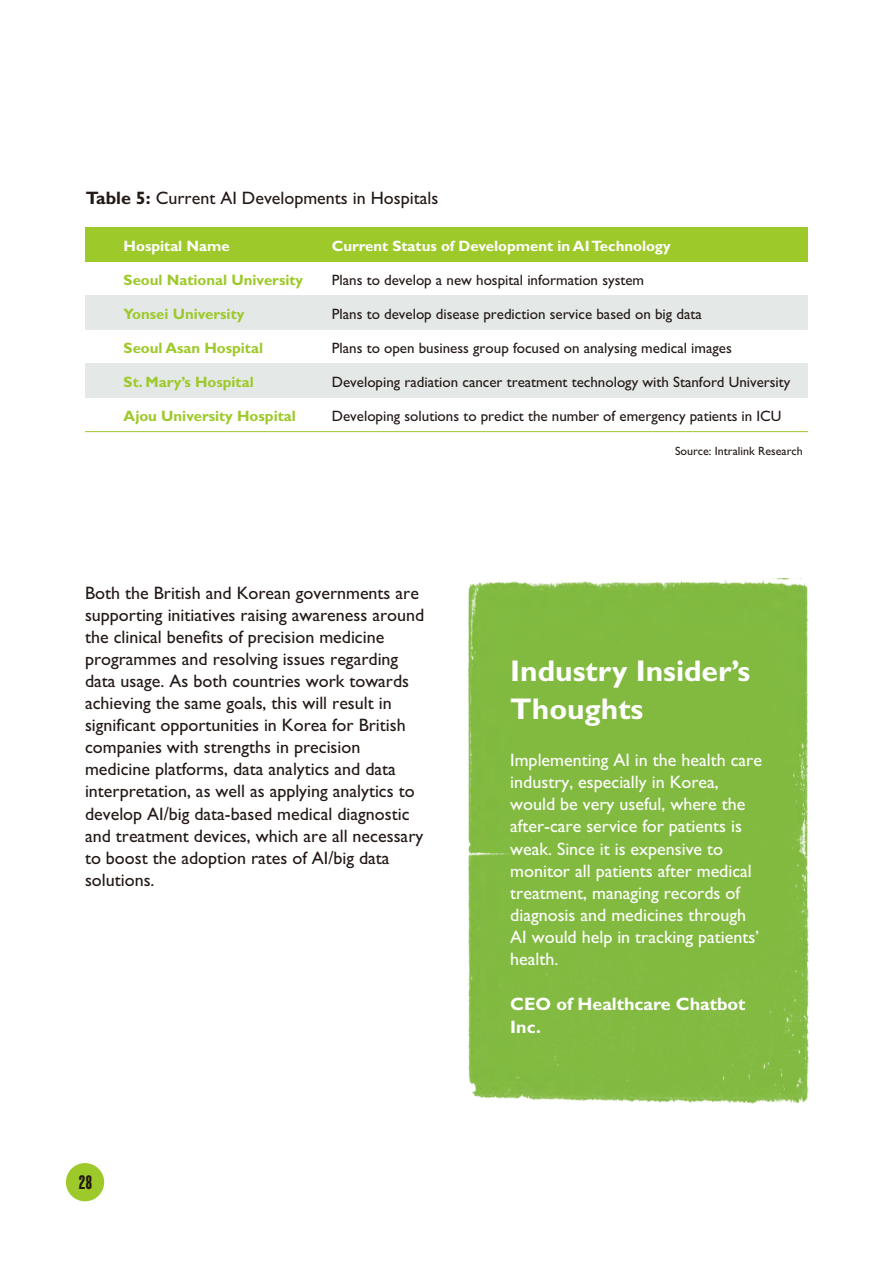
<style>
.page{position:relative;width:893px;height:1263px;background:#fff}
.page>*{position:absolute;margin:0;border:0;box-sizing:border-box;transform-origin:0 0}
.t1{font:700 30px/38.2px "Gill Sans";color:#fff}
.t2{font:18px/22px "Gill Sans";color:#231916}
.t3{font:18px/22px "Gill Sans";color:#fff}
.t4{font:700 18px/23px "Gill Sans";color:#fff}
.t5{font:18px "Daily Tabloid JNL";color:#231916}
.t6{font:15px "Gill Sans";color:#231916}
.t7{font:700 15px "Gill Sans";color:#9ec92a}
.t8{font:700 15px "Gill Sans";color:#fff}
.t9{font:12px "Gill Sans";color:#231916}
.s1{font-weight:700}
</style>
<div class="page">
<div style="left:66px;top:1163px;width:38px;height:38px;background:#9ec92a;border-radius:50%"></div>
<div style="left:467px;top:578px;width:342px;height:526px;background:#82ba41"></div>
<div style="left:85px;top:227px;width:723px;height:34px;background:#9ec92a"></div>
<div style="left:85px;top:296px;width:723px;height:34px;background:#e4e9e8"></div>
<div style="left:85px;top:364px;width:723px;height:34px;background:#e4e9e8"></div>
<hr style="left:85px;top:431px;width:723px;height:1px;background:#9ec92a">
<p class="t2" style="left:86px;top:189px;width:354px"><span class="s1">Table 5:</span> Current AI Developments in Hospitals</p>
<p class="t8" style="left:124px;top:240px;width:108px">Hospital Name</p>
<p class="t7" style="left:124px;top:274px;width:181px">Seoul National University</p>
<p class="t7" style="left:124px;top:308px;width:122px">Yonsei University</p>
<p class="t7" style="left:124px;top:342px;width:141px">Seoul Asan Hospital</p>
<p class="t7" style="left:124px;top:376px;width:132px">St. Mary’s Hospital</p>
<p class="t7" style="left:124px;top:410px;width:174px">Ajou University Hospital</p>
<p class="t8" style="left:332px;top:240px;width:341px">Current Status of Development in AI Technology</p>
<p class="t6" style="left:332px;top:274px;width:314px">Plans to develop a new hospital information system</p>
<p class="t6" style="left:332px;top:308px;width:371px">Plans to develop disease prediction service based on big data</p>
<p class="t6" style="left:332px;top:342px;width:401px">Plans to open business group focused on analysing medical images</p>
<p class="t6" style="left:332px;top:376px;width:460px">Developing radiation cancer treatment technology with Stanford University</p>
<p class="t6" style="left:332px;top:410px;width:451px">Developing solutions to predict the number of emergency patients in ICU</p>
<p class="t9" style="left:675px;top:447px;width:129px">Source: Intralink Research</p>
<p class="t2" style="left:85px;top:583px;width:341px">Both the British and Korean governments are supporting initiatives raising awareness around the clinical benefits of precision medicine programmes and resolving issues regarding data usage. As both countries work towards achieving the same goals, this will result in significant opportunities in Korea for British companies with strengths in precision medicine platforms, data analytics and data interpretation, as well as applying analytics to develop AI/big data-based medical diagnostic and treatment devices, which are all necessary to boost the adoption rates of AI/big data solutions.</p>
<p class="t5" style="left:78px;top:1174px;width:15px">28</p>
<h1 class="t1" style="left:510px;top:655px;width:241px">Industry Insider’s<br>Thoughts</h1>
<p class="t3" style="left:510px;top:751px;width:253px">Implementing AI in the health care industry, especially in Korea, would be very useful, where the after-care service for patients is weak. Since it is expensive to monitor all patients after medical treatment, managing records of diagnosis and medicines through<br>AI would help in tracking patients’ health.</p>
<p class="t4" style="left:510px;top:994px;width:237px">CEO of Healthcare Chatbot<br>Inc.</p>
</div>
